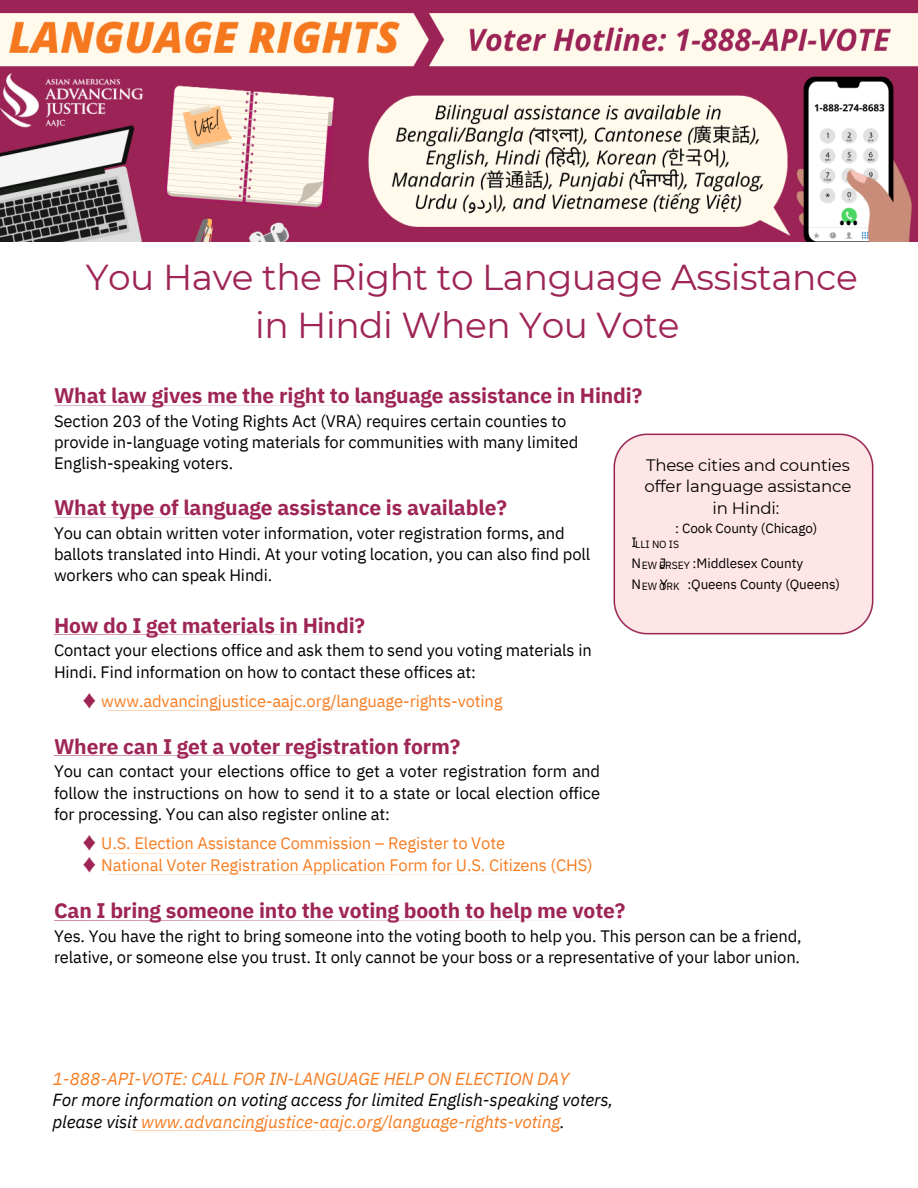
<style>
.page{position:relative;width:918px;height:1188px;background:#fff}
.page>*{position:absolute;margin:0;border:0;box-sizing:border-box;transform-origin:0 0}
.t1{font:36px/48.3px "Montserrat";letter-spacing:-.01em;color:#9e2556;text-align:center}
.t2{font:700 21px "IBM Plex Sans";letter-spacing:-.005em;color:#9e2556}
.t3{font:italic 17.4px/21.3px "IBM Plex Sans";letter-spacing:-.005em;color:#f77c20}
.t4{font:16.5px/21.3px "IBM Plex Sans";letter-spacing:-.005em;color:#000}
.t5{font:16.5px/21.3px "IBM Plex Sans";letter-spacing:-.005em;color:#f77c20}
.t6{font:16.5px/21.3px "Montserrat";letter-spacing:-.01em;color:#000;text-align:center}
.t7{font:13.5px "IBM Plex Sans";letter-spacing:-.005em;color:#000}
.t8{font:10.5px "IBM Plex Sans";letter-spacing:-.01em;color:#000}
.s1{font-family:"Noto Sans CJ Ksc";color:#9e2556}
.s2{color:#000}
</style>
<div class="page">
<hr style="left:132px;top:1130px;width:377px;height:1px;background:#f77c20">
<svg style="left:54px;top:517px;width:219px;height:1px"></svg>
<svg style="left:54px;top:755px;width:367px;height:1px"></svg>
<svg style="left:54px;top:634px;width:281px;height:1px"></svg>
<hr style="left:108px;top:875px;width:490px;height:1px;background:#f77c20">
<hr style="left:108px;top:710px;width:399px;height:1px;background:#f77c20">
<hr style="left:108px;top:853px;width:397px;height:1px;background:#f77c20">
<svg style="left:54px;top:405px;width:333px;height:1px"></svg>
<svg style="left:54px;top:920px;width:502px;height:1px"></svg>
<img style="left:613px;top:433px;width:261px;height:202px">
<div style="left:621px;top:444px;width:245px;height:181px;background:#ffe6e6"></div>
<img style="left:0;top:0;width:918px;height:242px">
<h2 class="t1" style="left:86px;top:252px;width:774px">You Have the Right to Language Assistance in Hindi When You Vote</h2>
<p class="t2" style="left:54px;top:382px;width:590px">What law gives me the right to language assistance in Hindi?</p>
<p class="t4" style="left:54px;top:410px;width:526px">Section 203 of the Voting Rights Act (VRA) requires certain counties to provide in-language voting materials for communities with many limited<br>English-speaking voters.</p>
<h3 class="t6" style="left:645px;top:454px;width:208px">These cities and counties offer language assistance in Hindi:</h3>
<h3 class="t7" style="left:675px;top:519px;width:144px">: Cook County (Chicago)</h3>
<h2 class="t2" style="left:54px;top:494px;width:454px">What type of language assistance is available?</h2>
<h2 class="t4" style="left:54px;top:522px;width:538px">You can obtain written voter information, voter registration forms, and ballots translated into Hindi. At your voting location, you can also find poll workers who can speak Hindi.</h2>
<p class="t7" style="left:632px;top:533px;width:7px">I</p>
<p class="t7" style="left:632px;top:554px;width:11px">N</p>
<p class="t7" style="left:632px;top:575px;width:11px">N</p>
<h2 class="t8" style="left:635px;top:537px;width:45px">LLI NO IS</h2>
<h2 class="t8" style="left:642px;top:558px;width:50px">EW ERSEY</h2>
<h2 class="t8" style="left:642px;top:579px;width:40px">EW ORK</h2>
<p class="t7" style="left:660px;top:554px;width:8px">J</p>
<h3 class="t7" style="left:693px;top:554px;width:112px">:Middlesex County</h3>
<p class="t7" style="left:660px;top:575px;width:10px">Y</p>
<h2 class="t7" style="left:687px;top:575px;width:154px">:Queens County (Queens)</h2>
<p class="t2" style="left:54px;top:611px;width:313px">How do I get materials in Hindi?</p>
<p class="t4" style="left:54px;top:640px;width:539px">Contact your elections office and ask them to send you voting materials in<br>Hindi. Find information on how to contact these offices at:</p>
<p class="t5" style="left:81px;top:690px;width:423px"><span class="s1">♦</span> www.advancingjustice-aajc.org/language-rights-voting</p>
<p class="t2" style="left:54px;top:732px;width:408px">Where can I get a voter registration form?</p>
<p class="t4" style="left:54px;top:760px;width:548px;text-align:justify">You can contact your elections office to get a voter registration form and follow the instructions on how to send it to a state or local election office for processing. You can also register online at:</p>
<p class="t5" style="left:81px;top:832px;width:513px"><span class="s1">♦</span> U.S. Election Assistance Commission – Register to Vote<br><span class="s1">♦</span> National Voter Registration Application Form for U.S. Citizens (CHS)</p>
<p class="t2" style="left:54px;top:897px;width:573px">Can I bring someone into the voting booth to help me vote?</p>
<p class="t4" style="left:54px;top:925px;width:749px">Yes. You have the right to bring someone into the voting booth to help you. This person can be a friend, relative, or someone else you trust. It only cannot be your boss or a representative of your labor union.</p>
<p class="t3" style="left:52px;top:1068px;width:562px">1-888-API-VOTE: CALL FOR IN-LANGUAGE HELP ON ELECTION DAY<br><span class="s2">For more information on voting access for limited English-speaking voters, please visit</span> www.advancingjustice-aajc.org/language-rights-voting<span class="s2">.</span></p>
</div>
